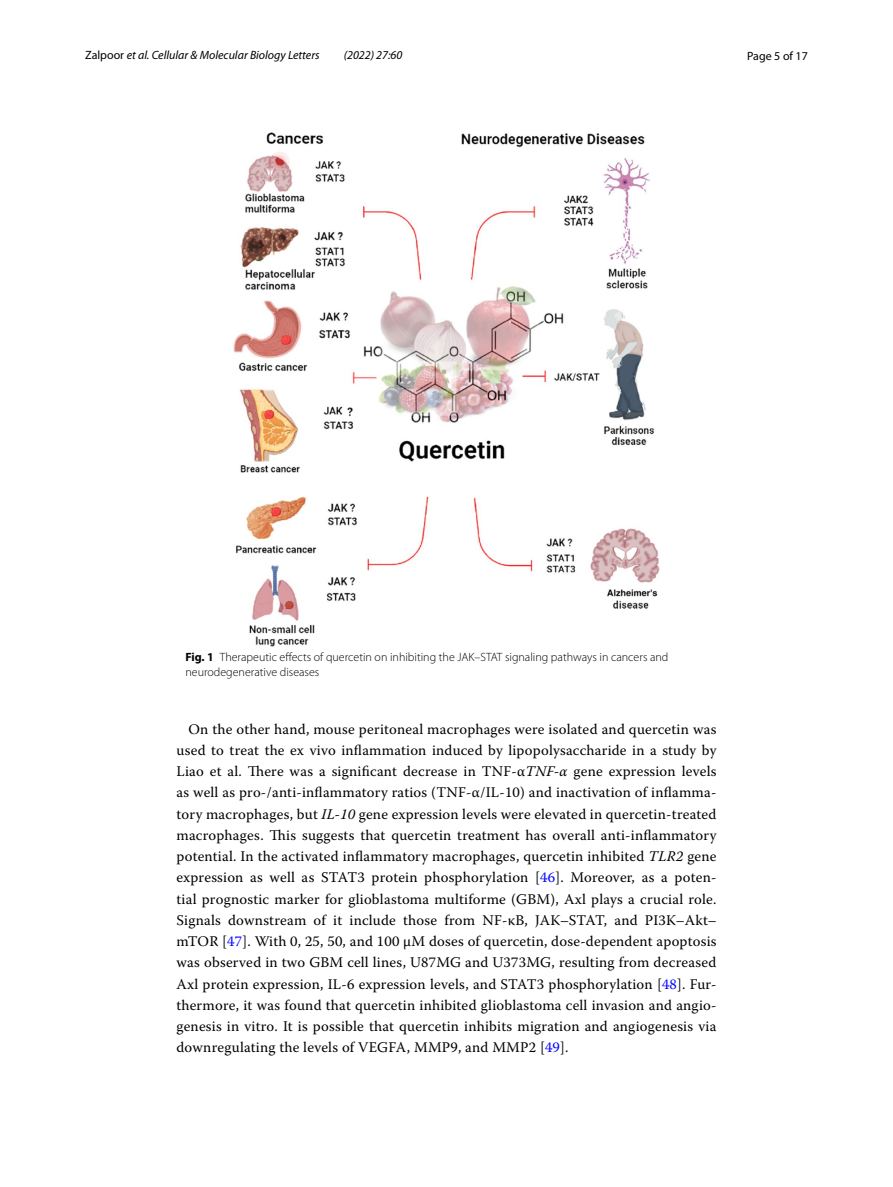
<style>
.page{position:relative;width:893px;height:1187px;background:#fff}
.page>*{position:absolute;margin:0;border:0;box-sizing:border-box;transform-origin:0 0}
.t1{font:14.7px/21.3px "Warnock Pro";letter-spacing:.015em;color:#000;text-align:justify}
.t2{font:300 12px/15px "Myriad Pro";color:#000}
.t3{font:italic 12px "Myriad Pro";color:#000}
.t4{font:12px "Myriad Pro";color:#000}
.s1{font-style:normal}
.s2{font-weight:700}
.s3{font-style:italic}
.s4{color:#00f}
</style>
<div class="page">
<img style="left:234px;top:133px;width:425px;height:513px">
<p class="t3" style="left:85px;top:48px;width:236px"><span class="s1">Zalpoor</span> et al. Cellular &amp; Molecular Biology Letters</p>
<p class="t3" style="left:344px;top:48px;width:60px">(2022) 27:60</p>
<p class="t4" style="left:747px;top:48px;width:62px">Page 5 of 17</p>
<p class="t2" style="left:185px;top:650px;width:485px"><span class="s2">Fig. 1</span> Therapeutic effects of quercetin on inhibiting the JAK–STAT signaling pathways in cancers and neurodegenerative diseases</p>
<p class="t1" style="left:176px;top:718px;width:542px;text-indent:12px">On the other hand, mouse peritoneal macrophages were isolated and quercetin was used to treat the ex vivo inflammation induced by lipopolysaccharide in a study by Liao et al. There was a significant decrease in TNF-α<span class="s3">TNF-α</span> gene expression levels as well as pro-/anti-inflammatory ratios (TNF-α/IL-10) and inactivation of inflamma&shy;tory macrophages, but <span class="s3">IL-10</span> gene expression levels were elevated in quercetin-treated macrophages. This suggests that quercetin treatment has overall anti-inflammatory potential. In the activated inflammatory macrophages, quercetin inhibited <span class="s3">TLR2</span> gene expression as well as STAT3 protein phosphorylation [<span class="s4">46</span>]. Moreover, as a poten&shy;tial prognostic marker for glioblastoma multiforme (GBM), Axl plays a crucial role.<br>Signals downstream of it include those from NF-κB, JAK–STAT, and PI3K–Akt– mTOR [<span class="s4">47</span>]. With 0, 25, 50, and 100 µM doses of quercetin, dose-dependent apoptosis was observed in two GBM cell lines, U87MG and U373MG, resulting from decreased Axl protein expression, IL-6 expression levels, and STAT3 phosphorylation [<span class="s4">48</span>]. Fur&shy;thermore, it was found that quercetin inhibited glioblastoma cell invasion and angio&shy;genesis in vitro. It is possible that quercetin inhibits migration and angiogenesis via downregulating the levels of VEGFA, MMP9, and MMP2 [<span class="s4">49</span>].</p>
</div>
